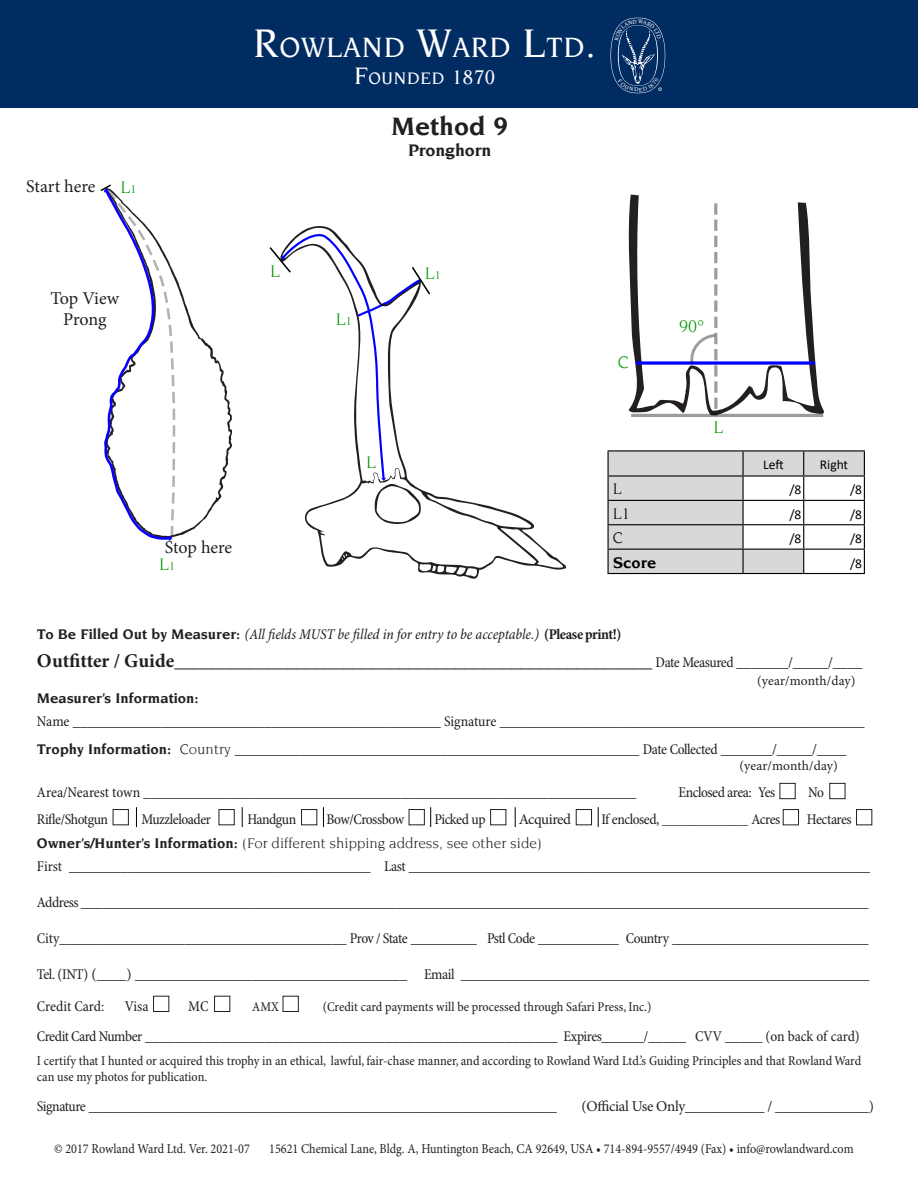
<style>
.page{position:relative;width:918px;height:1188px;background:#fff}
.page>*{position:absolute;margin:0;border:0;box-sizing:border-box;transform-origin:0 0}
.t1{font:500 30px "Novarese";letter-spacing:.03em;color:#fff}
.t2{font:700 27px "Novarese";color:#231f20}
.t3{font:700 19.5px "Minion Pro";letter-spacing:-.005em;color:#231f20}
.t4{font:18px/21.6px "Minion Pro";letter-spacing:-.01em;color:#231f20;text-align:center}
.t5{font:18px "Novarese";color:#009600}
.t6{font:700 18px "Novarese";letter-spacing:-.01em;color:#231f20}
.t7{font:500 17.85px "Novarese";letter-spacing:.045em;color:#fff}
.t8{font:700 16.5px "Novarese";color:#000}
.t9{font:16.5px "Novarese";color:#000}
.t10{font:15px "Minion Pro";letter-spacing:-.025em;color:#231f20}
.t11{font:condensed 15px "Minion Pro";letter-spacing:-.03em;color:#231f20}
.t12{font:italic condensed 15px "Minion Pro";letter-spacing:-.005em;color:#231f20}
.t13{font:15px "Novarese";color:#231f20}
.t14{font:700 15px "Novarese";color:#231f20}
.t15{font:condensed 15px "Minion Pro";letter-spacing:-.005em;color:#231f20}
.t16{font:condensed 13.5px "Minion Pro";color:#231f20}
.t17{font:13.5px "Minion Pro";color:#231f20;scale:.9 1}
.t18{font:13.5px "Minion Pro";color:#231f20}
.t19{font:13.5px "Calibri";color:#000}
.s1{font-size:42.9px}
.s2{font-size:25.65px}
.s3{font-size:21.3px}
.s4{font-size:12px}
.s5{font-family:"Novarese";font-weight:700;font-style:normal;font-stretch:normal}
.s6{font-weight:700;font-style:normal}
.s7{font-weight:400;font-stretch:condensed;font-size:15px}
.s8{font-weight:400;font-size:15px}
.s9{font-stretch:condensed}
.s10{font-family:"Novarese";font-weight:700}
.s11{font-family:"Novarese"}
.s12{font-stretch:normal;font-size:13.5px}
.s13{font-weight:700}
.s14{font-stretch:normal}
</style>
<div class="page">
<svg style="left:302px;top:226px;width:264px;height:353px"></svg>
<svg style="left:269px;top:231px;width:163px;height:295px"></svg>
<svg style="left:175px;top:275px;width:58px;height:262px"></svg>
<svg style="left:100px;top:184px;width:75px;height:357px"></svg>
<div style="left:0;top:0;width:918px;height:108px;background:#002c62"></div>
<hr style="left:608px;top:450px;width:135px;height:1px;background:#000">
<hr style="left:743px;top:450px;width:61px;height:1px;background:#000">
<hr style="left:804px;top:450px;width:61px;height:1px;background:#000">
<svg style="left:608px;top:451px;width:257px;height:123px"></svg>
<svg style="left:628px;top:195px;width:196px;height:222px"></svg>
<hr style="left:631px;top:414px;width:192px;height:3px;background:#000">
<svg style="left:636px;top:361px;width:179px;height:4px"></svg>
<svg style="left:690px;top:203px;width:28px;height:213px"></svg>
<div style="left:780px;top:783px;width:16px;height:16px;border:1px solid #231f20"></div>
<div style="left:829px;top:783px;width:16px;height:16px;border:1px solid #231f20"></div>
<div style="left:783px;top:809px;width:16px;height:16px;border:1px solid #231f20"></div>
<div style="left:856px;top:809px;width:16px;height:16px;border:1px solid #231f20"></div>
<div style="left:153px;top:996px;width:16px;height:16px;border:1px solid #231f20"></div>
<div style="left:214px;top:996px;width:16px;height:16px;border:1px solid #231f20"></div>
<div style="left:283px;top:996px;width:16px;height:16px;border:1px solid #231f20"></div>
<div style="left:113px;top:809px;width:16px;height:16px;border:1px solid #231f20"></div>
<div style="left:219px;top:809px;width:16px;height:16px;border:1px solid #231f20"></div>
<div style="left:301px;top:809px;width:16px;height:16px;border:1px solid #231f20"></div>
<div style="left:409px;top:809px;width:16px;height:16px;border:1px solid #231f20"></div>
<div style="left:490px;top:809px;width:16px;height:16px;border:1px solid #231f20"></div>
<div style="left:576px;top:809px;width:16px;height:16px;border:1px solid #231f20"></div>
<svg style="left:598px;top:807px;width:1px;height:20px"></svg>
<svg style="left:515px;top:807px;width:1px;height:20px"></svg>
<svg style="left:430px;top:807px;width:1px;height:20px"></svg>
<svg style="left:323px;top:807px;width:1px;height:20px"></svg>
<svg style="left:242px;top:807px;width:1px;height:20px"></svg>
<svg style="left:136px;top:807px;width:1px;height:20px"></svg>
<svg style="left:611px;top:18px;width:54px;height:75px"></svg>
<p class="t1" style="left:253px;top:34px;width:344px"><span class="s1">R</span>OWLAND <span class="s1">W</span>ARD <span class="s1">L</span>TD<span class="s1">.</span></p>
<p class="t7" style="left:354px;top:70px;width:143px"><span class="s2">F</span>OUNDED <span class="s3">1870</span></p>
<p class="t4" style="left:26px;top:175px;width:71px">Start here</p>
<p class="t5" style="left:120px;top:180px;width:18px">L<span class="s4">1</span></p>
<p class="t2" style="left:391px;top:114px;width:119px">Method 9</p>
<p class="t6" style="left:408px;top:142px;width:85px">Pronghorn</p>
<p class="t4" style="left:51px;top:287px;width:70px">Top View<br>Prong</p>
<p class="t5" style="left:270px;top:264px;width:12px">L</p>
<p class="t5" style="left:336px;top:311px;width:18px">L<span class="s4">1</span></p>
<p class="t5" style="left:425px;top:266px;width:18px">L<span class="s4">1</span></p>
<p class="t5" style="left:366px;top:455px;width:12px">L</p>
<p class="t5" style="left:618px;top:355px;width:12px">C</p>
<p class="t5" style="left:679px;top:319px;width:27px">90°</p>
<p class="t5" style="left:713px;top:419px;width:12px">L</p>
<p class="t19" style="left:763px;top:455px;width:22px">Left</p>
<p class="t19" style="left:820px;top:455px;width:30px">Right</p>
<p class="t9" style="left:613px;top:482px;width:11px">L</p>
<p class="t19" style="left:789px;top:481px;width:14px">/8</p>
<p class="t19" style="left:850px;top:481px;width:14px">/8</p>
<p class="t9" style="left:613px;top:507px;width:19px">L1</p>
<p class="t19" style="left:789px;top:505px;width:14px">/8</p>
<p class="t19" style="left:850px;top:505px;width:14px">/8</p>
<p class="t9" style="left:613px;top:531px;width:12px">C</p>
<p class="t19" style="left:789px;top:529px;width:14px">/8</p>
<p class="t19" style="left:850px;top:529px;width:14px">/8</p>
<p class="t4" style="left:165px;top:537px;width:69px">Stop here</p>
<p class="t5" style="left:159px;top:557px;width:18px">L<span class="s4">1</span></p>
<p class="t8" style="left:613px;top:555px;width:45px">Score</p>
<p class="t19" style="left:850px;top:554px;width:14px">/8</p>
<p class="t12" style="left:37px;top:625px;width:586px"><span class="s5">To Be Filled Out by Measurer:</span> (All fields MUST be filled in for entry to be acceptable.) <span class="s6">(Please print!)</span></p>
<p class="t3" style="left:37px;top:647px;width:827px">Outfitter / Guide___________________________________________________ <span class="s7">Date Measured</span> <span class="s8">_______/_____/____</span></p>
<p class="t18" style="left:757px;top:672px;width:100px">(year/month/day)</p>
<p class="t14" style="left:37px;top:691px;width:163px">Measurer’s Information:</p>
<p class="t10" style="left:37px;top:711px;width:829px"><span class="s9">Name</span> __________________________________________________ <span class="s9">Signature</span> __________________________________________________</p>
<p class="t10" style="left:37px;top:739px;width:811px"><span class="s10">Trophy Information:</span> <span class="s11">Country</span> _______________________________________________________ <span class="s9">Date Collected</span> _______/_____/____</p>
<p class="t18" style="left:740px;top:757px;width:100px">(year/month/day)</p>
<p class="t10" style="left:37px;top:782px;width:601px"><span class="s9">Area/Nearest town</span> ___________________________________________________________________</p>
<p class="t11" style="left:679px;top:784px;width:98px">Enclosed area: Yes</p>
<p class="t11" style="left:808px;top:784px;width:17px">No</p>
<p class="t11" style="left:37px;top:811px;width:73px">Rifle/Shotgun</p>
<p class="t11" style="left:141px;top:811px;width:71px">Muzzleloader</p>
<p class="t11" style="left:247px;top:811px;width:50px">Handgun</p>
<p class="t11" style="left:327px;top:811px;width:79px">Bow/Crossbow</p>
<p class="t11" style="left:434px;top:811px;width:53px">Picked up</p>
<p class="t10" style="left:519px;top:809px;width:54px">Acquired</p>
<p class="t11" style="left:601px;top:811px;width:180px">If enclosed, <span class="s12">_____________</span> Acres</p>
<p class="t11" style="left:807px;top:811px;width:46px">Hectares</p>
<p class="t13" style="left:37px;top:837px;width:506px"><span class="s13">Owner’s/Hunter’s Information:</span> (For different shipping address, see other side)</p>
<p class="t10" style="left:37px;top:856px;width:835px"><span class="s9">First</span> _________________________________________ <span class="s9">Last</span> _______________________________________________________________</p>
<p class="t10" style="left:37px;top:892px;width:833px"><span class="s9">Address</span> ____________________________________________________________________________________________________________</p>
<p class="t11" style="left:37px;top:929px;width:833px">City_______________________________________ Prov / State <span class="s14">_________</span> Pstl Code <span class="s14">___________</span> Country <span class="s14">___________________________</span></p>
<p class="t10" style="left:37px;top:964px;width:834px"><span class="s9">Tel. (INT)</span> (____) _____________________________________ <span class="s9">Email</span> ________________________________________________________</p>
<p class="t15" style="left:37px;top:998px;width:69px">Credit Card:</p>
<p class="t11" style="left:125px;top:998px;width:25px">Visa</p>
<p class="t11" style="left:188px;top:998px;width:22px">MC</p>
<p class="t16" style="left:252px;top:999px;width:28px">AMX</p>
<p class="t16" style="left:323px;top:999px;width:330px">(Credit card payments will be processed through Safari Press, Inc.)</p>
<p class="t11" style="left:37px;top:1028px;width:824px">Credit Card Number _______________________________________________________ Expires______/_____ CVV _____ (on back of card)</p>
<p class="t16" style="left:37px;top:1053px;width:826px">I certify that I hunted or acquired this trophy in an ethical, lawful, fair-chase manner, and according to Rowland Ward Ltd.’s Guiding Principles and that Rowland Ward</p>
<p class="t16" style="left:37px;top:1069px;width:172px">can use my photos for publication.</p>
<p class="t10" style="left:37px;top:1096px;width:522px"><span class="s9">Signature</span> _________________________________________________________________</p>
<p class="t10" style="left:582px;top:1096px;width:294px">(Official Use Only___________ / _____________)</p>
<p class="t17" style="left:54px;top:1140px;width:219px">© 2017 Rowland Ward Ltd. Ver. 2021-07</p>
<p class="t17" style="left:269px;top:1140px;width:651px">15621 Chemical Lane, Bldg. A, Huntington Beach, CA 92649, USA • 714-894-9557/4949 (Fax) • info@rowlandward.com</p>
</div>
